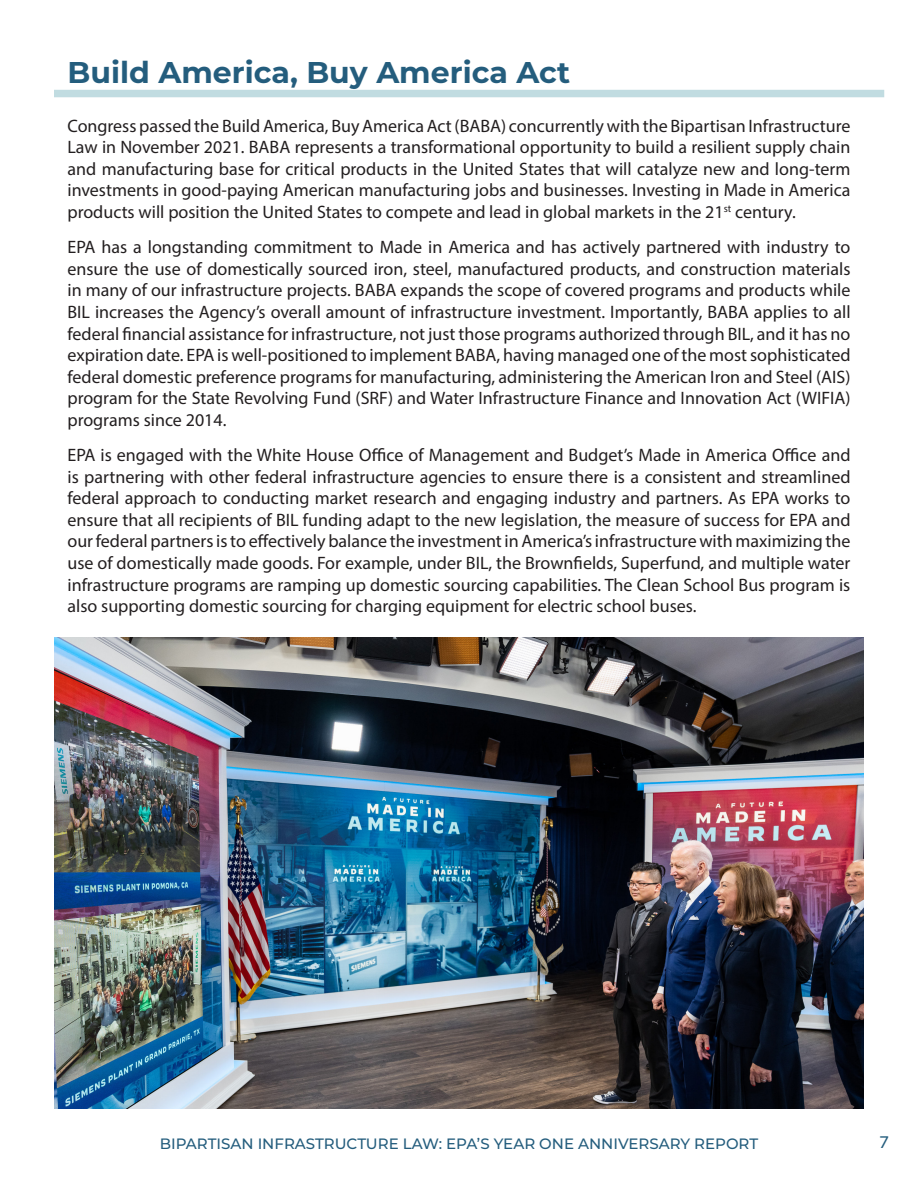
<style>
.page{position:relative;width:918px;height:1188px;background:#fff}
.page>*{position:absolute;margin:0;border:0;box-sizing:border-box;transform-origin:0 0}
.Main_Header{font:700 30px "Montserrat";color:#245d7d}
.Body_Text_12_pts{font:18px/21.6px "Myriad Pro";color:#231f20;text-align:justify}
.t1{font:semi-expanded 18px "Myriad Pro";color:#245d7d}
.t2{font:500 15px "Montserrat";color:#245d7d}
</style>
<div class="page">
<div style="left:54px;top:90px;width:830px;height:7px;background:#c1dce1"></div>
<img style="left:54px;top:637px;width:810px;height:471px">
<p class="Main_Header" style="left:68px;top:51px;width:504px">Build America, Buy America Act</p>
<p class="Body_Text_12_pts" style="left:68px;top:115px;width:785px">Congress passed the Build America, Buy America Act (BABA) concurrently with the Bipartisan Infrastructure Law in November 2021. BABA represents a transformational opportunity to build a resilient supply chain and manufacturing base for critical products in the United States that will catalyze new and long-term investments in good-paying American manufacturing jobs and businesses. Investing in Made in America products will position the United States to compete and lead in global markets in the 21<sup>st</sup> century.</p>
<p class="Body_Text_12_pts" style="left:68px;top:236px;width:785px">EPA has a longstanding commitment to Made in America and has actively partnered with industry to ensure the use of domestically sourced iron, steel, manufactured products, and construction materials in many of our infrastructure projects. BABA expands the scope of covered programs and products while BIL increases the Agency’s overall amount of infrastructure investment. Importantly, BABA applies to all federal financial assistance for infrastructure, not just those programs authorized through BIL, and it has no expiration date. EPA is well-positioned to implement BABA, having managed one of the most sophisticated federal domestic preference programs for manufacturing, administering the American Iron and Steel (AIS) program for the State Revolving Fund (SRF) and Water Infrastructure Finance and Innovation Act (WIFIA) programs since 2014.</p>
<p class="Body_Text_12_pts" style="left:68px;top:444px;width:785px">EPA is engaged with the White House Office of Management and Budget’s Made in America Office and is partnering with other federal infrastructure agencies to ensure there is a consistent and streamlined federal approach to conducting market research and engaging industry and partners. As EPA works to ensure that all recipients of BIL funding adapt to the new legislation, the measure of success for EPA and our federal partners is to effectively balance the investment in America’s infrastructure with maximizing the use of domestically made goods. For example, under BIL, the Brownfields, Superfund, and multiple water infrastructure programs are ramping up domestic sourcing capabilities. The Clean School Bus program is also supporting domestic sourcing for charging equipment for electric school buses.</p>
<p class="t2" style="left:160px;top:1133px;width:600px">BIPARTISAN INFRASTRUCTURE LAW: EPA’S YEAR ONE ANNIVERSARY REPORT</p>
<p class="t1" style="left:879px;top:1130px;width:12px">7</p>
</div>
